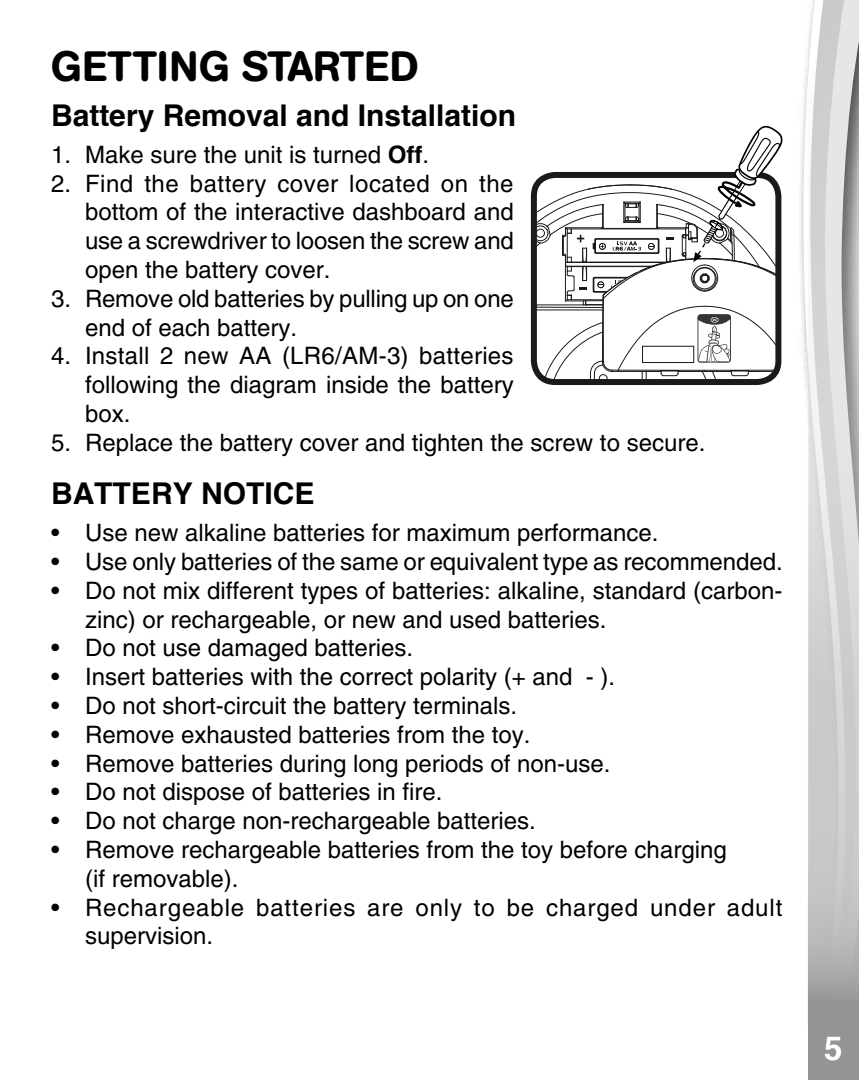
<style>
.page{position:relative;width:859px;height:1080px;background:#fff}
.page>*{position:absolute;margin:0;border:0;box-sizing:border-box;transform-origin:0 0}
.t1{font:500 42px "AG Book Rounded";letter-spacing:.005em;color:#000}
.t2{font:700 33px "Helvetica";color:#fff}
.t3{font:700 30px "Helvetica";color:#000}
.t4{font:24px/28.8px "Helvetica";color:#000}
.t5{font:24px/28.8px "Helvetica";letter-spacing:.035em;color:#000}
.s1{font-weight:700}
.s2{font-style:inherit}
</style>
<div class="page">
<svg style="left:802px;top:47px;width:6px;height:362px"></svg>
<svg style="left:808px;top:0;width:51px;height:1080px;background:#c8c8c9"></svg>
<div style="left:531px;top:172px;width:250px;height:213px;border:6px solid #000;border-radius:21px"></div>
<svg style="left:534px;top:125px;width:249px;height:257px"></svg>
<h1 class="t1" style="left:51px;top:42px;width:369px">GETTING STARTED</h1>
<p class="t3" style="left:51px;top:95px;width:467px">Battery Removal and Installation</p>
<p class="t4" style="left:51px;top:140px;width:380px">1. Make sure the unit is turned <span class="s1">Off</span>.</p>
<p class="t4" style="left:85px;top:169px;width:430px;text-align:justify;text-indent:-34px">2. Find the battery cover located on the bottom of the interactive dashboard and use a screwdriver to loosen the screw and open the battery cover.</p>
<p class="t4" style="left:85px;top:284px;width:430px;text-indent:-34px">3. Remove old batteries by pulling up on one end of each battery.</p>
<p class="t4" style="left:85px;top:342px;width:430px;text-align:justify;text-indent:-34px">4. Install 2 new AA (LR6/AM-3) batteries following the diagram inside the battery box.</p>
<p class="t4" style="left:51px;top:428px;width:656px">5. Replace the battery cover and tighten the screw to secure.</p>
<p class="t3" style="left:51px;top:473px;width:265px">BATTERY NOTICE</p>
<p class="t4" style="left:51px;top:518px;width:609px">• Use new alkaline batteries for maximum performance.</p>
<p class="t4" style="left:51px;top:547px;width:733px">• Use only batteries of the same or equivalent type as recommended.</p>
<p class="t4" style="left:85px;top:576px;width:699px;text-indent:-34px">• Do not mix different types of batteries: alkaline, standard (carbon&shy;zinc) or rechargeable, or new and used batteries.</p>
<p class="t4" style="left:51px;top:633px;width:364px">• Do not use damaged batteries.</p>
<p class="t4" style="left:51px;top:662px;width:566px">• Insert batteries with the correct polarity (+ and - ).</p>
<p class="t4" style="left:51px;top:691px;width:468px">• Do not short-circuit the battery terminals.</p>
<p class="t4" style="left:51px;top:720px;width:481px">• Remove exhausted batteries from the toy.</p>
<p class="t4" style="left:51px;top:749px;width:561px">• Remove batteries during long periods of non-use.</p>
<p class="t4" style="left:51px;top:777px;width:393px">• Do not dispose of batteries in fire.</p>
<p class="t4" style="left:51px;top:806px;width:486px">• Do not charge non-rechargeable batteries.</p>
<p class="t4" style="left:85px;top:835px;width:643px;text-indent:-34px">• Remove rechargeable batteries from the toy before charging (if removable).</p>
<p class="t5" style="left:85px;top:893px;width:699px;text-indent:-34px">• Rechargeable batteries are only to be charged under adult supervision.</p>
<h2 class="t2" style="left:824px;top:1020px;width:30px">5 <sup>5</sup><span class="s2">5</span></h2>
</div>
